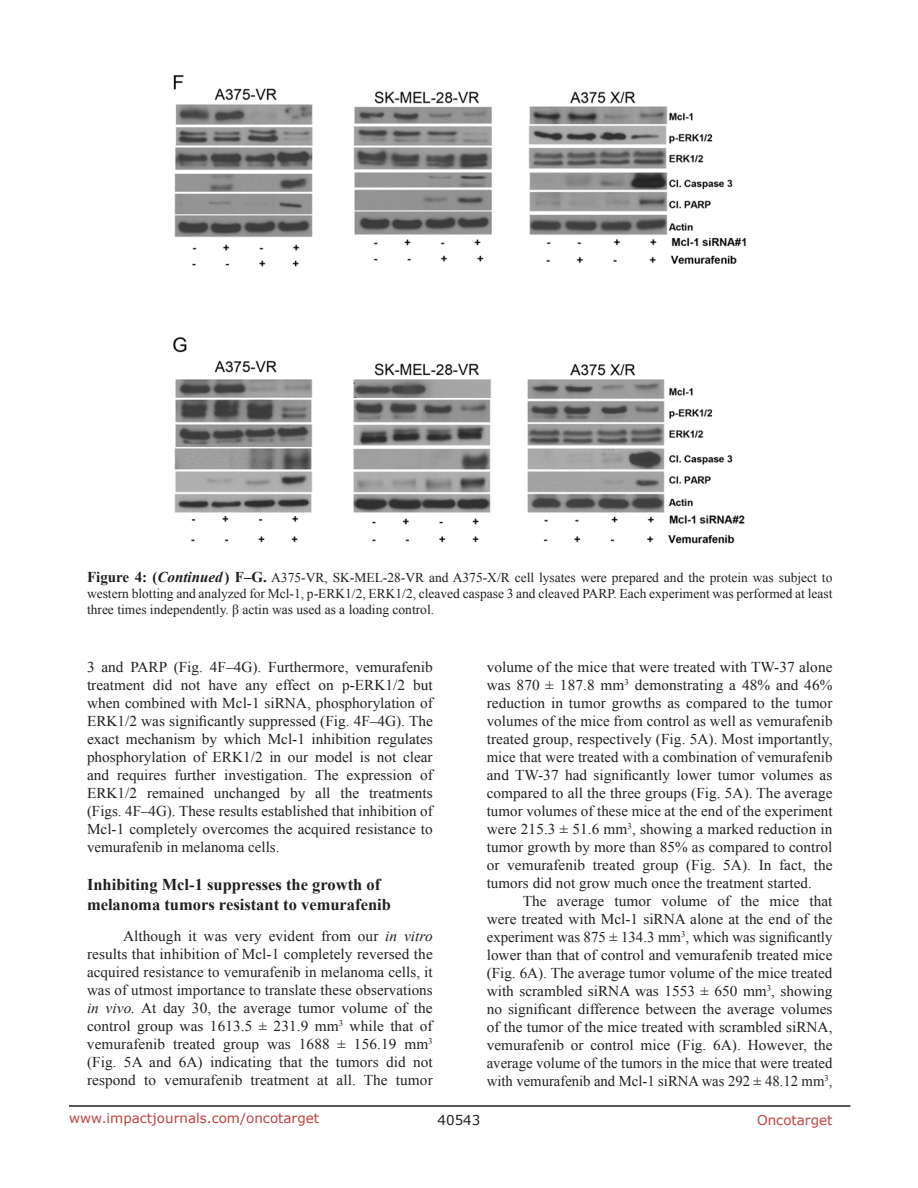
<style>
.page{position:relative;width:918px;height:1188px;background:#fff}
.page>*{position:absolute;margin:0;border:0;box-sizing:border-box;transform-origin:0 0}
.SubHeading{font:700 16.5px/19.8px "Times New Roman";color:#231f20}
.BodyText{font:15px/18px "Times New Roman";letter-spacing:.005em;color:#231f20;text-align:justify}
.FigureText{font:13.5px/16.2px "Times New Roman";color:#231f20;text-align:justify}
.t1{font:13.5px "Verdana";color:#c24141}
.t2{font:13.5px "Verdana";color:#231f20}
.s1{font-weight:700;font-size:15px}
.s2{font-weight:700;font-style:italic;font-size:15px}
.s3{font-style:italic}
</style>
<div class="page">
<hr style="left:69px;top:1105px;width:781px;height:2px;background:#231f20">
<img style="left:173px;top:75px;width:573px;height:469px">
<p class="FigureText" style="left:87px;top:569px;width:747px"><span class="s1">Figure 4: (</span><span class="s2">Continued</span><span class="s1">) F–G.</span> A375-VR, SK-MEL-28-VR and A375-X/R cell lysates were prepared and the protein was subject to western blotting and analyzed for Mcl-1, p-ERK1/2, ERK1/2, cleaved caspase 3 and cleaved PARP. Each experiment was performed at least three times independently. β actin was used as a loading control.</p>
<p class="BodyText" style="left:87px;top:658px;width:347px">3 and PARP (Fig. 4F–4G). Furthermore, vemurafenib treatment did not have any effect on p-ERK1/2 but when combined with Mcl-1 siRNA, phosphorylation of ERK1/2 was significantly suppressed (Fig. 4F–4G). The exact mechanism by which Mcl-1 inhibition regulates phosphorylation of ERK1/2 in our model is not clear and requires further investigation. The expression of ERK1/2 remained unchanged by all the treatments (Figs. 4F–4G). These results established that inhibition of Mcl-1 completely overcomes the acquired resistance to vemurafenib in melanoma cells.</p>
<p class="SubHeading" style="left:87px;top:874px;width:305px">Inhibiting Mcl-1 suppresses the growth of melanoma tumors resistant to vemurafenib</p>
<p class="BodyText" style="left:87px;top:927px;width:347px;text-indent:36px">Although it was very evident from our <span class="s3">in vitro </span>results that inhibition of Mcl-1 completely reversed the acquired resistance to vemurafenib in melanoma cells, it was of utmost importance to translate these observations <span class="s3">in vivo.</span> At day 30, the average tumor volume of the control group was 1613.5 ± 231.9 mm<sup>3</sup> while that of vemurafenib treated group was 1688 ± 156.19 mm<sup>3 </sup>(Fig. 5A and 6A) indicating that the tumors did not respond to vemurafenib treatment at all. The tumor</p>
<p class="BodyText" style="left:487px;top:658px;width:347px">volume of the mice that were treated with TW-37 alone was 870 ± 187.8 mm<sup>3</sup> demonstrating a 48% and 46% reduction in tumor growths as compared to the tumor volumes of the mice from control as well as vemurafenib treated group, respectively (Fig. 5A). Most importantly, mice that were treated with a combination of vemurafenib and TW-37 had significantly lower tumor volumes as compared to all the three groups (Fig. 5A). The average tumor volumes of these mice at the end of the experiment were 215.3 ± 51.6 mm<sup>3</sup>, showing a marked reduction in tumor growth by more than 85% as compared to control or vemurafenib treated group (Fig. 5A). In fact, the tumors did not grow much once the treatment started.</p>
<p class="BodyText" style="left:487px;top:892px;width:347px;text-indent:36px">The average tumor volume of the mice that were treated with Mcl-1 siRNA alone at the end of the experiment was 875 ± 134.3 mm<sup>3</sup>, which was significantly lower than that of control and vemurafenib treated mice (Fig. 6A). The average tumor volume of the mice treated with scrambled siRNA was 1553 ± 650 mm<sup>3</sup>, showing no significant difference between the average volumes of the tumor of the mice treated with scrambled siRNA, vemurafenib or control mice (Fig. 6A). However, the average volume of the tumors in the mice that were treated with vemurafenib and Mcl-1 siRNA was 292 ± 48.12 mm<sup>3</sup>,</p>
<p class="t1" style="left:69px;top:1109px;width:252px">www.impactjournals.com/oncotarget</p>
<p class="t2" style="left:438px;top:1111px;width:44px">40543</p>
<p class="t1" style="left:757px;top:1111px;width:77px">Oncotarget</p>
</div>
